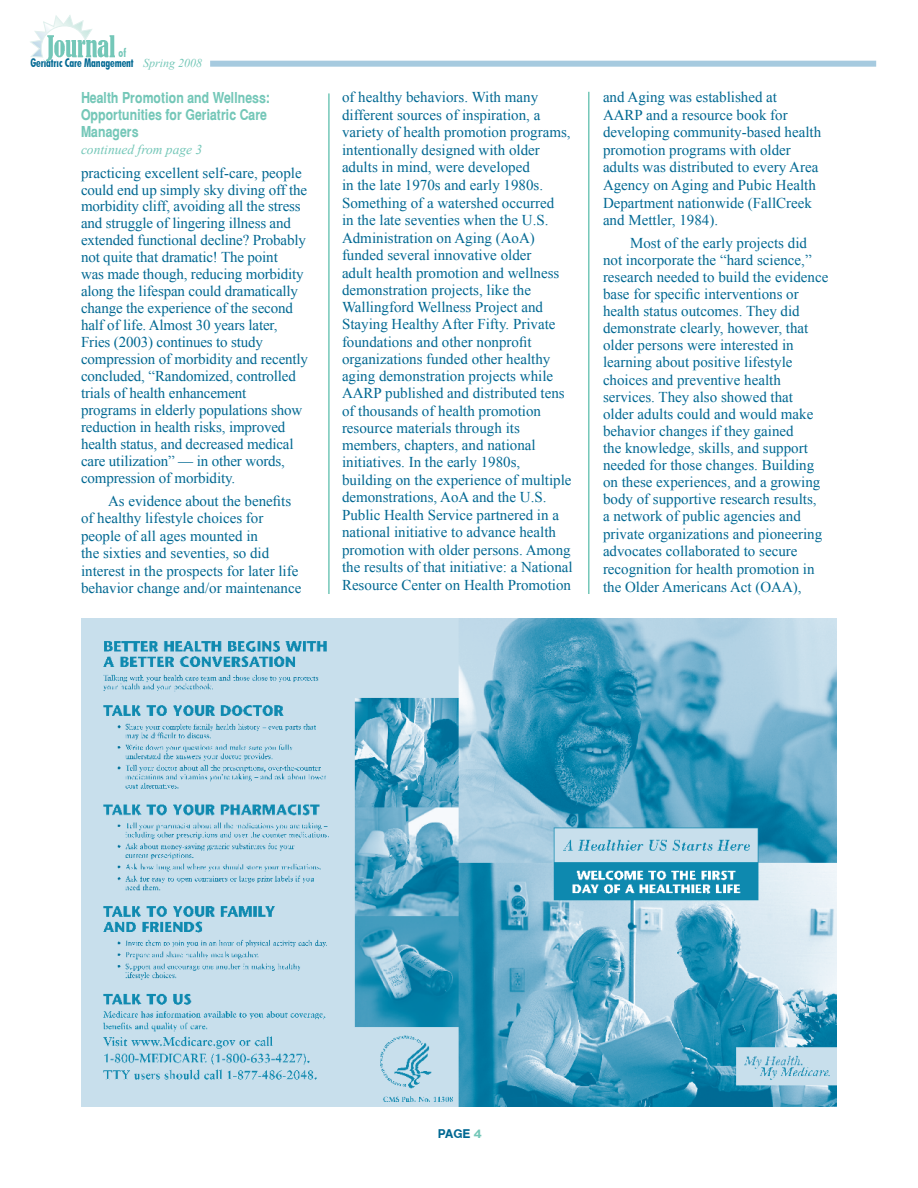
<style>
.page{position:relative;width:918px;height:1188px;background:#fff}
.page>*{position:absolute;margin:0;border:0;box-sizing:border-box;transform-origin:0 0}
.t1{font:15px/17.4px "Times New Roman";color:#006892}
.t2{font:700 15px/16.8px "Switzerland Narrow";color:#74c7b8}
.t3{font:italic 13.5px "Times New Roman";color:#74c7b8}
.t4{font:700 condensed 12px "Futura BT";letter-spacing:-.01em;color:#006892;scale:.9 1}
.t5{font:italic 12px "Times New Roman";color:#74c7b8}
.t6{font:700 12px "Switzerland Narrow";color:#006892;scale:1.2 1}
.t7{font:700 condensed 12px "Futura BT";color:#74c7b8;scale:.9 1}
.s1{font-family:"Arial";color:#74c7b8}
</style>
<div class="page">
<div style="left:210px;top:61px;width:666px;height:6px;background:#a6cadf"></div>
<svg style="left:30px;top:15px;width:62px;height:43px"></svg>
<img style="left:46px;top:35px;width:69px;height:26px">
<hr style="left:328px;top:93px;width:2px;height:501px;background:#74c7b8">
<hr style="left:588px;top:92px;width:2px;height:502px;background:#74c7b8">
<img style="left:81px;top:618px;width:755px;height:489px">
<p class="t7" style="left:119px;top:45px;width:10px">of</p>
<p class="t4" style="left:30px;top:55px;width:116px">Geriatric Care Management</p>
<p class="t2" style="left:81px;top:89px;width:191px">Health Promotion and Wellness:<br>Opportunities for Geriatric Care<br>Managers</p>
<p class="t3" style="left:81px;top:140px;width:123px">continued from page 3</p>
<p class="t1" style="left:81px;top:164px;width:229px;line-height:17px">practicing excellent self-care, people could end up simply sky diving off the morbidity cliff, avoiding all the stress and struggle of lingering illness and extended functional decline? Probably not quite that dramatic! The point<br>was made though, reducing morbidity along the lifespan could dramatically change the experience of the second half of life. Almost 30 years later, Fries (2003) continues to study compression of morbidity and recently concluded, “Randomized, controlled trials of health enhancement<br>programs in elderly populations show reduction in health risks, improved health status, and decreased medical care utilization” — in other words, compression of morbidity.</p>
<p class="t1" style="left:81px;top:492px;width:222px;text-indent:27px">As evidence about the benefits of healthy lifestyle choices for people of all ages mounted in<br>the sixties and seventies, so did interest in the prospects for later life behavior change and/or maintenance</p>
<p class="t5" style="left:143px;top:55px;width:61px">Spring 2008</p>
<p class="t1" style="left:342px;top:88px;width:232px">of healthy behaviors. With many different sources of inspiration, a variety of health promotion programs, intentionally designed with older adults in mind, were developed<br>in the late 1970s and early 1980s.<br>Something of a watershed occurred<br>in the late seventies when the U.S.<br>Administration on Aging (AoA) funded several innovative older<br>adult health promotion and wellness demonstration projects, like the Wallingford Wellness Project and Staying Healthy After Fifty. Private foundations and other nonprofit organizations funded other healthy aging demonstration projects while AARP published and distributed tens of thousands of health promotion resource materials through its members, chapters, and national initiatives. In the early 1980s, building on the experience of multiple demonstrations, AoA and the U.S.<br>Public Health Service partnered in a national initiative to advance health promotion with older persons. Among the results of that initiative: a National Resource Center on Health Promotion</p>
<p class="t1" style="left:603px;top:88px;width:220px">and Aging was established at<br>AARP and a resource book for developing community-based health promotion programs with older adults was distributed to every Area<br>Agency on Aging and Pubic Health<br>Department nationwide (FallCreek and Mettler, 1984).</p>
<p class="t1" style="left:603px;top:234px;width:227px;text-indent:27px">Most of the early projects did not incorporate the “hard science,” research needed to build the evidence base for specific interventions or health status outcomes. They did demonstrate clearly, however, that older persons were interested in learning about positive lifestyle choices and preventive health services. They also showed that<br>older adults could and would make behavior changes if they gained<br>the knowledge, skills, and support needed for those changes. Building on these experiences, and a growing body of supportive research results,<br>a network of public agencies and private organizations and pioneering advocates collaborated to secure recognition for health promotion in the Older Americans Act (OAA),</p>
<p class="t6" style="left:438px;top:1127px;width:38px">page <span class="s1">4</span></p>
</div>
